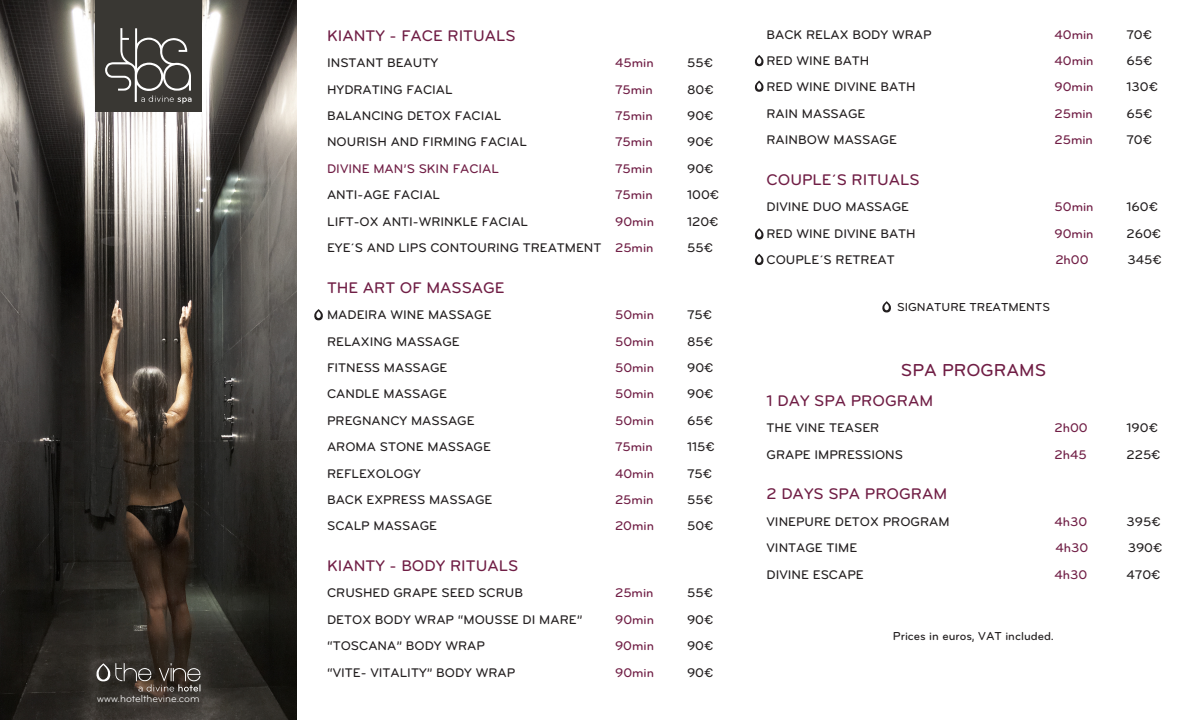
<style>
.page{position:relative;width:1200px;height:720px;background:#fff}
.page>*{position:absolute;margin:0;border:0;box-sizing:border-box;transform-origin:0 0}
.t1{font:500 18px "Bryant";color:#701e45}
.t2{font:500 16px "Bryant";color:#701e45}
.t3{font:500 13px "Bryant";color:#231f20}
.t4{font:500 13px "Bryant";color:#701e45}
.t5{font:500 12px "Bryant";color:#231f20}
.t6{font:10.6px "Bryant";color:#fff}
.s1{color:#701e45}
</style>
<div class="page">
<img style="left:0;top:0;width:297px;height:720px">
<svg style="left:314px;top:309px;width:9px;height:11px"></svg>
<svg style="left:754px;top:228px;width:10px;height:11px"></svg>
<svg style="left:754px;top:254px;width:10px;height:11px"></svg>
<svg style="left:882px;top:301px;width:9px;height:11px"></svg>
<svg style="left:754px;top:55px;width:10px;height:11px"></svg>
<svg style="left:754px;top:81px;width:10px;height:11px"></svg>
<div style="left:95px;top:0;width:106px;height:111px;background:#393733"></div>
<svg style="left:105px;top:28px;width:87px;height:76px"></svg>
<svg style="left:96px;top:663px;width:104px;height:29px;background:#504a43"></svg>
<p class="t6" style="left:97px;top:692px;width:104px">www.hotelthevine.com</p>
<p class="t2" style="left:327px;top:26px;width:190px">KIANTY - FACE RITUALS</p>
<p class="t3" style="left:327px;top:55px;width:113px">INSTANT BEAUTY</p>
<p class="t4" style="left:615px;top:55px;width:40px">45min</p>
<p class="t3" style="left:687px;top:55px;width:27px">55€</p>
<p class="t3" style="left:327px;top:81px;width:127px">HYDRATING FACIAL</p>
<p class="t4" style="left:615px;top:81px;width:39px">75min</p>
<p class="t3" style="left:687px;top:81px;width:28px">80€</p>
<p class="t3" style="left:327px;top:108px;width:176px">BALANCING DETOX FACIAL</p>
<p class="t4" style="left:615px;top:108px;width:39px">75min</p>
<p class="t3" style="left:687px;top:108px;width:28px">90€</p>
<p class="t3" style="left:327px;top:134px;width:201px">NOURISH AND FIRMING FACIAL</p>
<p class="t4" style="left:615px;top:134px;width:39px">75min</p>
<p class="t3" style="left:687px;top:134px;width:28px">90€</p>
<p class="t4" style="left:327px;top:160px;width:173px">DIVINE MAN’S SKIN FACIAL</p>
<p class="t4" style="left:615px;top:160px;width:39px">75min</p>
<p class="t3" style="left:687px;top:160px;width:28px">90€</p>
<p class="t3" style="left:327px;top:187px;width:115px">ANTI-AGE FACIAL</p>
<p class="t4" style="left:615px;top:187px;width:39px">75min</p>
<p class="t3" style="left:687px;top:187px;width:34px">100€</p>
<p class="t3" style="left:327px;top:213px;width:203px">LIFT-OX ANTI-WRINKLE FACIAL</p>
<p class="t4" style="left:615px;top:213px;width:41px">90min</p>
<p class="t3" style="left:687px;top:213px;width:33px">120€</p>
<p class="t3" style="left:327px;top:240px;width:328px">EYE´S AND LIPS CONTOURING TREATMENT <span class="s1">25min</span></p>
<p class="t3" style="left:687px;top:240px;width:27px">55€</p>
<p class="t2" style="left:327px;top:278px;width:179px">THE ART OF MASSAGE</p>
<p class="t3" style="left:327px;top:307px;width:166px">MADEIRA WINE MASSAGE</p>
<p class="t4" style="left:615px;top:307px;width:41px">50min</p>
<p class="t3" style="left:687px;top:307px;width:27px">75€</p>
<p class="t3" style="left:327px;top:333px;width:134px">RELAXING MASSAGE</p>
<p class="t4" style="left:615px;top:333px;width:41px">50min</p>
<p class="t3" style="left:687px;top:333px;width:28px">85€</p>
<p class="t3" style="left:327px;top:360px;width:122px">FITNESS MASSAGE</p>
<p class="t4" style="left:615px;top:360px;width:41px">50min</p>
<p class="t3" style="left:687px;top:360px;width:28px">90€</p>
<p class="t3" style="left:327px;top:386px;width:121px">CANDLE MASSAGE</p>
<p class="t4" style="left:615px;top:386px;width:41px">50min</p>
<p class="t3" style="left:687px;top:386px;width:28px">90€</p>
<p class="t3" style="left:327px;top:412px;width:149px">PREGNANCY MASSAGE</p>
<p class="t4" style="left:615px;top:412px;width:41px">50min</p>
<p class="t3" style="left:687px;top:412px;width:27px">65€</p>
<p class="t3" style="left:327px;top:439px;width:165px">AROMA STONE MASSAGE</p>
<p class="t4" style="left:615px;top:439px;width:39px">75min</p>
<p class="t3" style="left:687px;top:439px;width:29px">115€</p>
<p class="t3" style="left:327px;top:465px;width:95px">REFLEXOLOGY</p>
<p class="t4" style="left:615px;top:465px;width:41px">40min</p>
<p class="t3" style="left:687px;top:465px;width:27px">75€</p>
<p class="t3" style="left:327px;top:492px;width:167px">BACK EXPRESS MASSAGE</p>
<p class="t4" style="left:615px;top:492px;width:40px">25min</p>
<p class="t3" style="left:687px;top:492px;width:27px">55€</p>
<p class="t3" style="left:327px;top:518px;width:111px">SCALP MASSAGE</p>
<p class="t4" style="left:615px;top:518px;width:41px">20min</p>
<p class="t3" style="left:687px;top:518px;width:28px">50€</p>
<p class="t2" style="left:327px;top:556px;width:193px">KIANTY - BODY RITUALS</p>
<p class="t3" style="left:327px;top:585px;width:198px">CRUSHED GRAPE SEED SCRUB</p>
<p class="t4" style="left:615px;top:585px;width:40px">25min</p>
<p class="t3" style="left:687px;top:585px;width:27px">55€</p>
<p class="t3" style="left:327px;top:612px;width:257px">DETOX BODY WRAP “MOUSSE DI MARE”</p>
<p class="t4" style="left:615px;top:612px;width:41px">90min</p>
<p class="t3" style="left:687px;top:612px;width:28px">90€</p>
<p class="t3" style="left:327px;top:638px;width:159px">“TOSCANA” BODY WRAP</p>
<p class="t4" style="left:615px;top:638px;width:41px">90min</p>
<p class="t3" style="left:687px;top:638px;width:28px">90€</p>
<p class="t3" style="left:327px;top:664px;width:190px">“VITE- VITALITY” BODY WRAP</p>
<p class="t4" style="left:615px;top:664px;width:41px">90min</p>
<p class="t3" style="left:687px;top:664px;width:28px">90€</p>
<p class="t3" style="left:767px;top:26px;width:167px">BACK RELAX BODY WRAP</p>
<p class="t4" style="left:1055px;top:26px;width:41px">40min</p>
<p class="t3" style="left:1127px;top:26px;width:27px">70€</p>
<p class="t3" style="left:767px;top:53px;width:104px">RED WINE BATH</p>
<p class="t4" style="left:1055px;top:53px;width:41px">40min</p>
<p class="t3" style="left:1127px;top:53px;width:27px">65€</p>
<p class="t3" style="left:767px;top:79px;width:151px">RED WINE DIVINE BATH</p>
<p class="t4" style="left:1055px;top:79px;width:41px">90min</p>
<p class="t3" style="left:1127px;top:79px;width:33px">130€</p>
<p class="t3" style="left:767px;top:106px;width:100px">RAIN MASSAGE</p>
<p class="t4" style="left:1055px;top:106px;width:40px">25min</p>
<p class="t3" style="left:1127px;top:106px;width:27px">65€</p>
<p class="t3" style="left:767px;top:132px;width:132px">RAINBOW MASSAGE</p>
<p class="t4" style="left:1055px;top:132px;width:40px">25min</p>
<p class="t3" style="left:1127px;top:132px;width:27px">70€</p>
<p class="t2" style="left:767px;top:170px;width:155px">COUPLE´S RITUALS</p>
<p class="t3" style="left:767px;top:199px;width:144px">DIVINE DUO MASSAGE</p>
<p class="t4" style="left:1055px;top:199px;width:41px">50min</p>
<p class="t3" style="left:1127px;top:199px;width:33px">160€</p>
<p class="t3" style="left:767px;top:226px;width:151px">RED WINE DIVINE BATH</p>
<p class="t4" style="left:1055px;top:226px;width:41px">90min</p>
<p class="t3" style="left:1127px;top:226px;width:36px">260€</p>
<p class="t3" style="left:767px;top:252px;width:130px">COUPLE´S RETREAT</p>
<p class="t4" style="left:1055px;top:252px;width:35px">2h00</p>
<p class="t3" style="left:1128px;top:252px;width:36px">345€</p>
<p class="t5" style="left:897px;top:300px;width:154px">SIGNATURE TREATMENTS</p>
<h1 class="t1" style="left:901px;top:359px;width:147px">SPA PROGRAMS</h1>
<p class="t2" style="left:767px;top:391px;width:168px">1 DAY SPA PROGRAM</p>
<p class="t3" style="left:767px;top:420px;width:114px">THE VINE TEASER</p>
<p class="t4" style="left:1055px;top:420px;width:35px">2h00</p>
<p class="t3" style="left:1127px;top:420px;width:33px">190€</p>
<p class="t3" style="left:767px;top:446px;width:138px">GRAPE IMPRESSIONS</p>
<p class="t4" style="left:1055px;top:446px;width:34px">2h45</p>
<p class="t3" style="left:1127px;top:446px;width:36px">225€</p>
<p class="t2" style="left:767px;top:484px;width:182px">2 DAYS SPA PROGRAM</p>
<p class="t3" style="left:767px;top:514px;width:185px">VINEPURE DETOX PROGRAM</p>
<p class="t4" style="left:1055px;top:514px;width:34px">4h30</p>
<p class="t3" style="left:1127px;top:514px;width:36px">395€</p>
<p class="t3" style="left:767px;top:540px;width:92px">VINTAGE TIME</p>
<p class="t4" style="left:1055px;top:540px;width:34px">4h30</p>
<p class="t3" style="left:1128px;top:540px;width:36px">390€</p>
<p class="t3" style="left:767px;top:566px;width:99px">DIVINE ESCAPE</p>
<p class="t4" style="left:1055px;top:566px;width:34px">4h30</p>
<p class="t3" style="left:1127px;top:566px;width:35px">470€</p>
<p class="t5" style="left:893px;top:629px;width:163px">Prices in euros, VAT included.</p>
</div>
